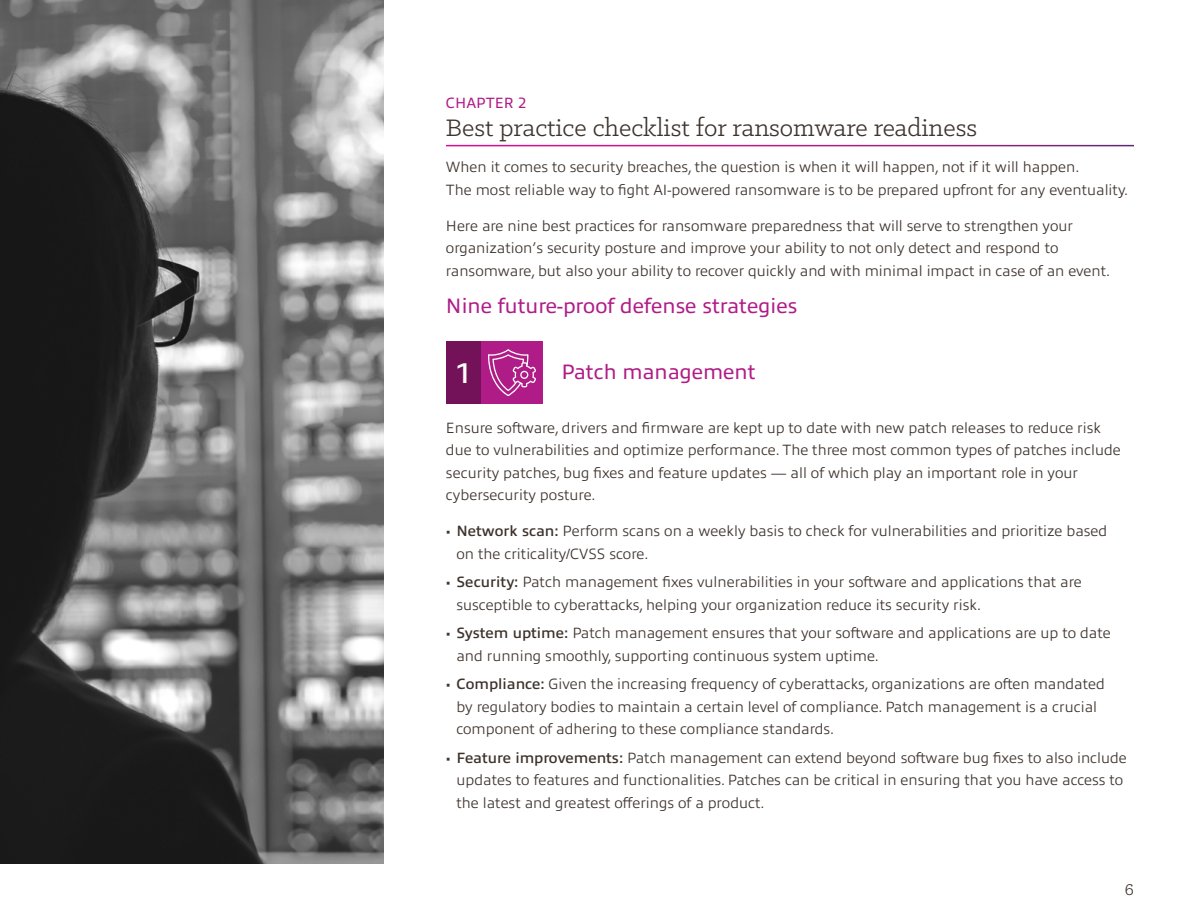
<style>
.page{position:relative;width:1188px;height:918px;background:#fff}
.page>*{position:absolute;margin:0;border:0;box-sizing:border-box;transform-origin:0 0}
.t1{font:600 28.8px "Allumi Pro";color:#fff}
.H1_RULE{font:27px "Klinic Slab";color:#3e332d}
.t2{font:21px "Allumi Pro";color:#b01c87}
.t3{font:18px "Klinic Slab";color:#3e332d}
.Body{font:300 15px/22.5px "Allumi Pro";color:#3e332d}
.Section_Name_-_Eyebrow_text{font:15px "Allumi Pro";color:#b01c87}
.s1{font-weight:600}
</style>
<div class="page">
<div style="left:480px;top:341px;width:63px;height:63px;background:#b01c87"></div>
<div style="left:446px;top:341px;width:34px;height:63px;background:#741259"></div>
<svg style="left:488px;top:349px;width:48px;height:47px"></svg>
<img style="left:0;top:0;width:384px;height:864px">
<p class="Section_Name_-_Eyebrow_text" style="left:446px;top:92px;width:82px">CHAPTER 2</p>
<p class="H1_RULE" style="left:446px;top:111px;width:533px">Best practice checklist for ransomware readiness</p>
<p class="Body" style="left:446px;top:155px;width:684px">When it comes to security breaches, the question is when it will happen, not if it will happen.<br>The most reliable way to fight AI-powered ransomware is to be prepared upfront for any eventuality.</p>
<p class="Body" style="left:446px;top:213px;width:666px">Here are nine best practices for ransomware preparedness that will serve to strengthen your organization’s security posture and improve your ability to not only detect and respond to ransomware, but also your ability to recover quickly and with minimal impact in case of an event.</p>
<h2 class="t2" style="left:446px;top:291px;width:353px">Nine future-proof defense strategies</h2>
<h3 class="t1" style="left:455px;top:352px;width:18px">1</h3>
<h2 class="t2" style="left:561px;top:356px;width:196px">Patch management</h2>
<p class="Body" style="left:446px;top:415px;width:676px">Ensure software, drivers and firmware are kept up to date with new patch releases to reduce risk due to vulnerabilities and optimize performance. The three most common types of patches include security patches, bug fixes and feature updates — all of which play an important role in your cybersecurity posture.</p>
<p class="Body" style="left:456px;top:519px;width:652px;text-indent:-10px">• <span class="s1">Network scan:</span> Perform scans on a weekly basis to check for vulnerabilities and prioritize based on the criticality/CVSS score.</p>
<p class="Body" style="left:456px;top:570px;width:627px;text-indent:-10px">• <span class="s1">Security:</span> Patch management fixes vulnerabilities in your software and applications that are susceptible to cyberattacks, helping your organization reduce its security risk.</p>
<p class="Body" style="left:456px;top:621px;width:656px;text-indent:-10px">• <span class="s1">System uptime:</span> Patch management ensures that your software and applications are up to date and running smoothly, supporting continuous system uptime.</p>
<p class="Body" style="left:456px;top:672px;width:650px;text-indent:-10px">• <span class="s1">Compliance:</span> Given the increasing frequency of cyberattacks, organizations are often mandated by regulatory bodies to maintain a certain level of compliance. Patch management is a crucial component of adhering to these compliance standards.</p>
<p class="Body" style="left:456px;top:745px;width:672px;text-indent:-10px">• <span class="s1">Feature improvements:</span> Patch management can extend beyond software bug fixes to also include updates to features and functionalities. Patches can be critical in ensuring that you have access to the latest and greatest offerings of a product.</p>
<p class="t3" style="left:1125px;top:878px;width:11px">6</p>
</div>
